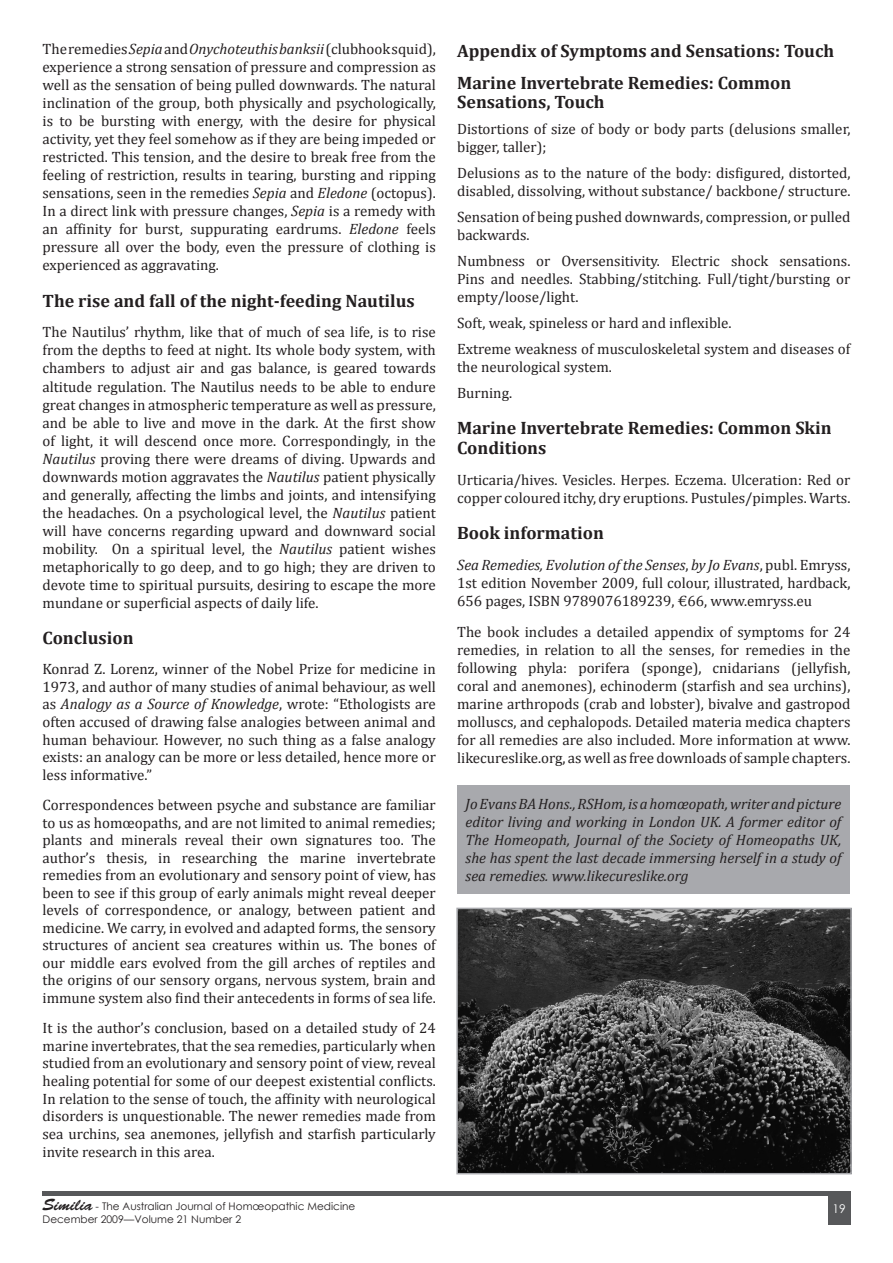
<style>
.page{position:relative;width:893px;height:1263px;background:#fff}
.page>*{position:absolute;margin:0;border:0;box-sizing:border-box;transform-origin:0 0}
.Head_2{font:700 18px/19.5px "Cambria";color:#231f20}
.t1{font:15px/18px "Cambria";color:#231f20;text-align:justify}
.t2{font:italic 15px/18px "Cambria";color:#231f20;text-align:justify}
.t3{font:12px "Century Gothic";color:#fff}
.t4{font:10.5px/12.6px "Century Gothic";color:#231f20}
.s1{font-style:italic}
.s2{font-family:"Brush Script Std";font-size:16.5px}
</style>
<div class="page">
<hr style="left:42px;top:1191px;width:808px;height:4px;background:#57585a">
<div style="left:828px;top:1195px;width:22px;height:30px;background:#57585a"></div>
<div style="left:458px;top:785px;width:392px;height:108px;background:#a8a9ad"></div>
<img style="left:459px;top:911px;width:390px;height:260px">
<div style="left:456px;top:908px;width:396px;height:266px;border:2px solid #a8a9ad"></div>
<p class="t1" style="left:43px;top:40px;width:395px">The remedies <span class="s1">Sepia</span> and <span class="s1">Onychoteuthis banksii</span> (clubhook squid), experience a strong sensation of pressure and compression as well as the sensation of being pulled downwards. The natural inclination of the group, both physically and psychologically, is to be bursting with energy, with the desire for physical activity, yet they feel somehow as if they are being impeded or restricted. This tension, and the desire to break free from the feeling of restriction, results in tearing, bursting and ripping sensations, seen in the remedies <span class="s1">Sepia</span> and <span class="s1">Eledone</span> (octopus).<br>In a direct link with pressure changes, <span class="s1">Sepia</span> is a remedy with an affinity for burst, suppurating eardrums. <span class="s1">Eledone</span> feels pressure all over the body, even the pressure of clothing is experienced as aggravating.</p>
<p class="Head_2" style="left:43px;top:290px;width:374px">The rise and fall of the night-feeding Nautilus</p>
<p class="t1" style="left:43px;top:323px;width:395px">The Nautilus’ rhythm, like that of much of sea life, is to rise from the depths to feed at night. Its whole body system, with chambers to adjust air and gas balance, is geared towards altitude regulation. The Nautilus needs to be able to endure great changes in atmospheric temperature as well as pressure, and be able to live and move in the dark. At the first show of light, it will descend once more. Correspondingly, in the <span class="s1">Nautilus</span> proving there were dreams of diving. Upwards and downwards motion aggravates the <span class="s1">Nautilus</span> patient physically and generally, affecting the limbs and joints, and intensifying the headaches. On a psychological level, the <span class="s1">Nautilus</span> patient will have concerns regarding upward and downward social mobility. On a spiritual level, the <span class="s1">Nautilus</span> patient wishes metaphorically to go deep, and to go high; they are driven to devote time to spiritual pursuits, desiring to escape the more mundane or superficial aspects of daily life.</p>
<p class="Head_2" style="left:43px;top:628px;width:93px">Conclusion</p>
<p class="t1" style="left:43px;top:660px;width:395px;line-height:17.5px">Konrad Z. Lorenz, winner of the Nobel Prize for medicine in 1973, and author of many studies of animal behaviour, as well as <span class="s1">Analogy as a Source of Knowledge</span>, wrote: “Ethologists are often accused of drawing false analogies between animal and human behaviour. However, no such thing as a false analogy exists: an analogy can be more or less detailed, hence more or less informative.”</p>
<p class="t1" style="left:43px;top:796px;width:395px;line-height:17.5px">Correspondences between psyche and substance are familiar to us as homœopaths, and are not limited to animal remedies; plants and minerals reveal their own signatures too. The author’s thesis, in researching the marine invertebrate remedies from an evolutionary and sensory point of view, has been to see if this group of early animals might reveal deeper levels of correspondence, or analogy, between patient and medicine. We carry, in evolved and adapted forms, the sensory structures of ancient sea creatures within us. The bones of our middle ears evolved from the gill arches of reptiles and the origins of our sensory organs, nervous system, brain and immune system also find their antecedents in forms of sea life.</p>
<p class="t1" style="left:43px;top:1019px;width:395px;line-height:17.5px">It is the author’s conclusion, based on a detailed study of 24 marine invertebrates, that the sea remedies, particularly when studied from an evolutionary and sensory point of view, reveal healing potential for some of our deepest existential conflicts.<br>In relation to the sense of touch, the affinity with neurological disorders is unquestionable. The newer remedies made from sea urchins, sea anemones, jellyfish and starfish particularly invite research in this area.</p>
<p class="Head_2" style="left:457px;top:40px;width:379px">Appendix of Symptoms and Sensations: Touch</p>
<p class="Head_2" style="left:457px;top:72px;width:336px">Marine Invertebrate Remedies: Common<br>Sensations, Touch</p>
<p class="t1" style="left:457px;top:120px;width:395px">Distortions of size of body or body parts (delusions smaller, bigger, taller);</p>
<p class="t1" style="left:457px;top:164px;width:395px">Delusions as to the nature of the body: disfigured, distorted, disabled, dissolving, without substance/ backbone/ structure.</p>
<p class="t1" style="left:457px;top:208px;width:395px">Sensation of being pushed downwards, compression, or pulled backwards.</p>
<p class="t1" style="left:457px;top:252px;width:395px">Numbness or Oversensitivity. Electric shock sensations.<br>Pins and needles. Stabbing/stitching. Full/tight/bursting or empty/loose/light.</p>
<p class="t1" style="left:457px;top:314px;width:276px">Soft, weak, spineless or hard and inflexible.</p>
<p class="t1" style="left:457px;top:340px;width:395px">Extreme weakness of musculoskeletal system and diseases of the neurological system.</p>
<p class="t1" style="left:457px;top:384px;width:57px">Burning.</p>
<p class="Head_2" style="left:457px;top:418px;width:376px">Marine Invertebrate Remedies: Common Skin<br>Conditions</p>
<p class="t1" style="left:457px;top:470px;width:395px">Urticaria/hives. Vesicles. Herpes. Eczema. Ulceration: Red or copper coloured itchy, dry eruptions. Pustules/pimples. Warts.</p>
<p class="Head_2" style="left:457px;top:523px;width:148px">Book information</p>
<p class="t1" style="left:457px;top:556px;width:395px"><span class="s1">Sea Remedies, Evolution of the Senses</span>, <span class="s1">by Jo Evans</span>, publ. Emryss, 1st edition November 2009, full colour, illustrated, hardback, 656 pages, ISBN 9789076189239, €66, www.emryss.eu</p>
<p class="t1" style="left:457px;top:623px;width:395px">The book includes a detailed appendix of symptoms for 24 remedies, in relation to all the senses, for remedies in the following phyla: porifera (sponge), cnidarians (jellyfish, coral and anemones), echinoderm (starfish and sea urchins), marine arthropods (crab and lobster), bivalve and gastropod molluscs, and cephalopods. Detailed materia medica chapters for all remedies are also included. More information at www. likecureslike.org, as well as free downloads of sample chapters.</p>
<p class="t2" style="left:466px;top:795px;width:377px">Jo Evans BA Hons., RSHom, is a homœopath, writer and picture editor living and working in London UK. A former editor of The Homeopath, Journal of the Society of Homeopaths UK, she has spent the last decade immersing herself in a study of sea remedies. www.likecureslike.org</p>
<p class="t4" style="left:43px;top:1200px;width:314px"><span class="s2">Similia</span> - The Australian Journal of Homœopathic Medicine<br>December 2009—Volume 21 Number 2</p>
<p class="t3" style="left:832px;top:1200px;width:15px">19</p>
</div>
